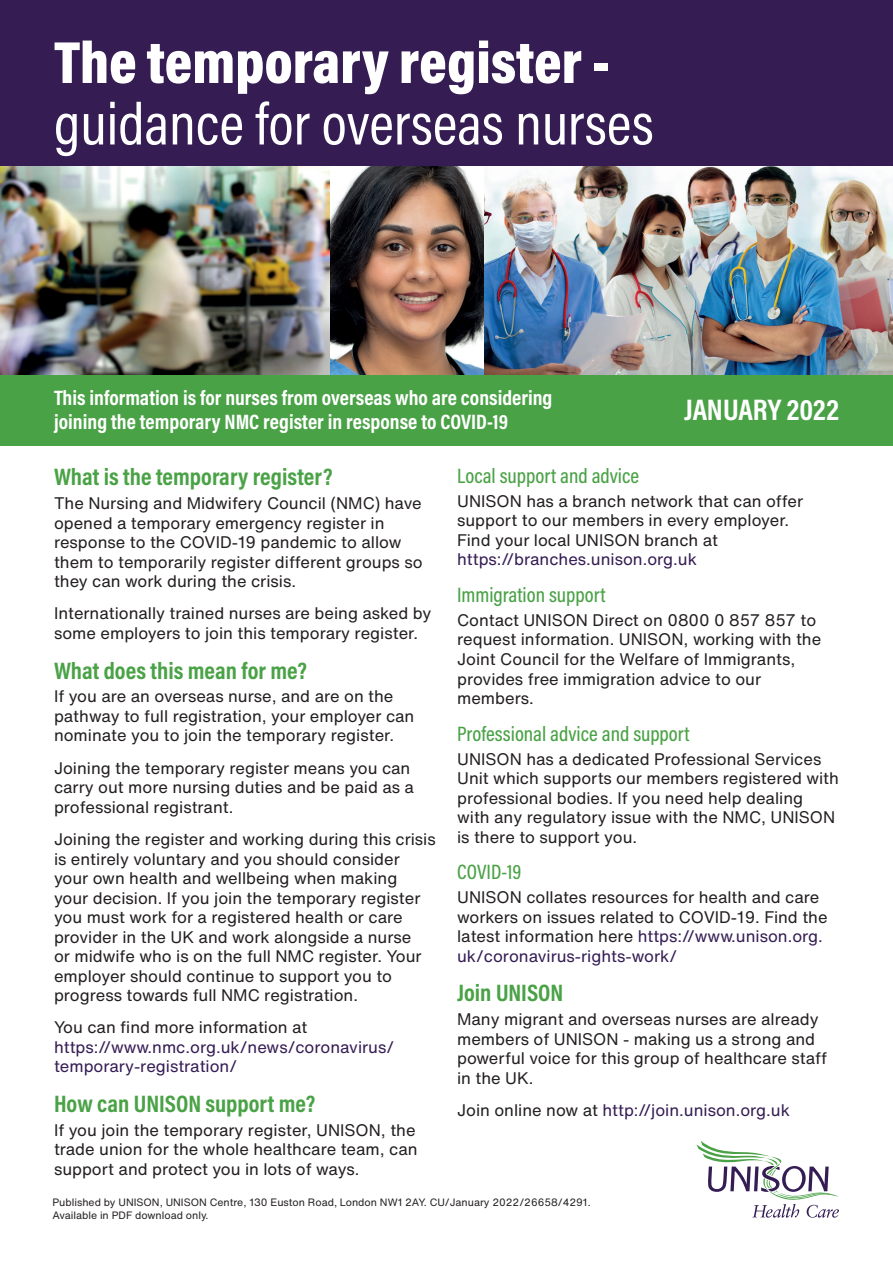
<style>
.page{position:relative;width:893px;height:1263px;background:#fff}
.page>*{position:absolute;margin:0;border:0;box-sizing:border-box;transform-origin:0 0}
.t1{font:60px "Acumin Pro Cond";color:#fff}
.t2{font:900 60px "Acumin Pro Cond";color:#fff}
.t3{font:700 30px "Acumin Pro Cond";color:#fff}
.t4{font:700 24px "Acumin Pro Cond";color:#4aa246}
.t5{font:700 21px/24px "Acumin Pro Cond";color:#fff}
.t6{font:500 21px "Acumin Pro Cond";color:#4aa246}
.t7{font:16.5px/19.5px "Helvetica Now Text";color:#231f20}
.t8{font:16.5px/19.5px "Helvetica Now Text";color:#351d54}
.t9{font:10.5px/12.6px "Helvetica Now Text";color:#231f20}
.s1{color:#351d54}
.s2{color:#231f20}
</style>
<div class="page">
<img style="left:484px;top:166px;width:409px;height:209px">
<img style="left:329px;top:166px;width:155px;height:209px">
<img style="left:0;top:166px;width:329px;height:209px">
<div style="left:0;top:0;width:893px;height:166px;background:#351d54"></div>
<div style="left:0;top:375px;width:893px;height:70px;background:#4aa246"></div>
<svg style="left:696px;top:1141px;width:143px;height:76px"></svg>
<h1 class="t2" style="left:54px;top:23px;width:557px">The temporary register -</h1>
<h1 class="t1" style="left:54px;top:85px;width:601px">guidance for overseas nurses</h1>
<p class="t5" style="left:54px;top:385px;width:500px">This information is for nurses from overseas who are considering joining the temporary NMC register in response to COVID-19</p>
<h2 class="t3" style="left:684px;top:389px;width:156px">JANUARY 2022</h2>
<h3 class="t4" style="left:54px;top:461px;width:280px">What is the temporary register?</h3>
<p class="t7" style="left:54px;top:493px;width:370px">The Nursing and Midwifery Council (NMC) have opened a temporary emergency register in response to the COVID-19 pandemic to allow them to temporarily register different groups so they can work during the crisis.</p>
<p class="t7" style="left:54px;top:603px;width:379px">Internationally trained nurses are being asked by some employers to join this temporary register.</p>
<h3 class="t4" style="left:54px;top:655px;width:255px">What does this mean for me?</h3>
<p class="t7" style="left:54px;top:686px;width:362px">If you are an overseas nurse, and are on the pathway to full registration, your employer can nominate you to join the temporary register.</p>
<p class="t7" style="left:54px;top:758px;width:361px">Joining the temporary register means you can carry out more nursing duties and be paid as a professional registrant.</p>
<p class="t7" style="left:54px;top:829px;width:383px">Joining the register and working during this crisis is entirely voluntary and you should consider your own health and wellbeing when making your decision. If you join the temporary register you must work for a registered health or care provider in the UK and work alongside a nurse<br>or midwife who is on the full NMC register. Your employer should continue to support you to progress towards full NMC registration.</p>
<p class="t7" style="left:54px;top:1017px;width:255px">You can find more information at</p>
<p class="t8" style="left:54px;top:1037px;width:342px">https://www.nmc.org.uk/news/coronavirus/ temporary-registration/</p>
<h3 class="t4" style="left:54px;top:1088px;width:263px">How can UNISON support me?</h3>
<p class="t7" style="left:54px;top:1120px;width:365px">If you join the temporary register, UNISON, the trade union for the whole healthcare team, can support and protect you in lots of ways.</p>
<p class="t6" style="left:457px;top:462px;width:184px">Local support and advice</p>
<p class="t7" style="left:457px;top:491px;width:348px">UNISON has a branch network that can offer support to our members in every employer.<br>Find your local UNISON branch at</p>
<p class="t8" style="left:457px;top:549px;width:241px">https://branches.unison.org.uk</p>
<p class="t6" style="left:457px;top:581px;width:150px">Immigration support</p>
<p class="t7" style="left:457px;top:610px;width:366px">Contact UNISON Direct on 0800 0 857 857 to request information. UNISON, working with the Joint Council for the Welfare of Immigrants, provides free immigration advice to our members.</p>
<p class="t6" style="left:457px;top:720px;width:234px">Professional advice and support</p>
<p class="t7" style="left:457px;top:748px;width:383px">UNISON has a dedicated Professional Services Unit which supports our members registered with professional bodies. If you need help dealing with any regulatory issue with the NMC, UNISON is there to support you.</p>
<p class="t6" style="left:457px;top:858px;width:66px">COVID-19</p>
<p class="t7" style="left:457px;top:887px;width:372px">UNISON collates resources for health and care workers on issues related to COVID-19. Find the latest information here <span class="s1">https://www.unison.org. uk/coronavirus-rights-work/</span></p>
<h3 class="t4" style="left:457px;top:977px;width:108px">Join UNISON</h3>
<p class="t7" style="left:457px;top:1009px;width:371px">Many migrant and overseas nurses are already members of UNISON - making us a strong and powerful voice for this group of healthcare staff in the UK.</p>
<p class="t8" style="left:457px;top:1100px;width:334px"><span class="s2">Join online now at</span> http://join.unison.org.uk</p>
<p class="t9" style="left:52px;top:1196px;width:540px">Published by UNISON, UNISON Centre, 130 Euston Road, London NW1 2AY. CU/January 2022/26658/4291.<br>Available in PDF download only.</p>
</div>
